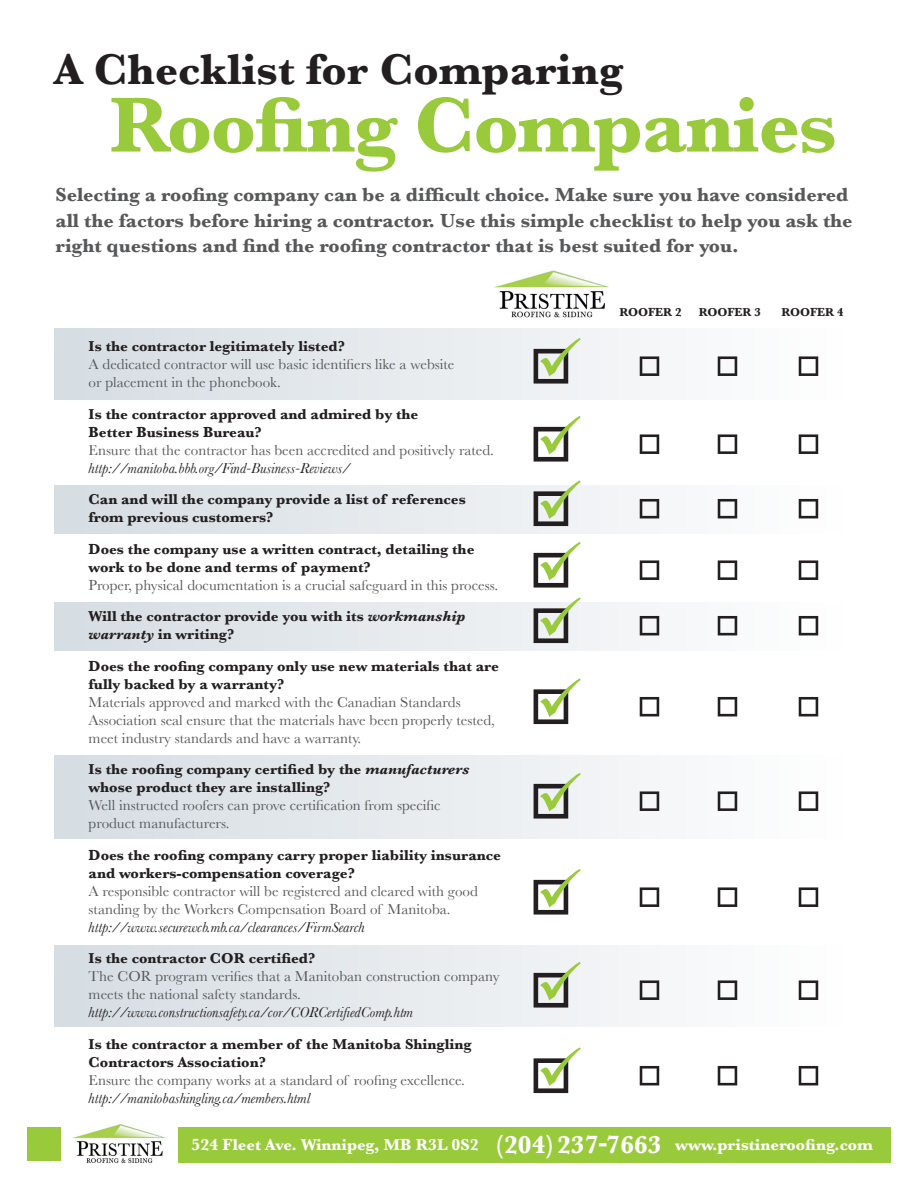
<style>
.page{position:relative;width:918px;height:1188px;background:#fff}
.page>*{position:absolute;margin:0;border:0;box-sizing:border-box;transform-origin:0 0}
.t1{font:700 81px "Baskerville";letter-spacing:-.02em;color:#99ca3b}
.t2{font:700 45px "Baskerville";color:#231f20}
.t3{font:700 19.8px/25.5px "Baskerville";color:#57585a}
.t4{font:700 16.5px "Baskerville";color:#fff}
.t5{font:15px/18px "Baskerville";color:#57585a}
.t6{font:700 15px/18px "Baskerville";color:#231f20}
.t7{font:italic 15px "Baskerville";color:#231f20}
.t8{font:700 12px "Baskerville";color:#231f20}
.s1{font-weight:700;color:#231f20}
.s2{font-weight:700;font-style:italic;color:#231f20}
.s3{font-style:italic}
.s4{font-size:25.5px}
</style>
<div class="page">
<img style="left:494px;top:270px;width:115px;height:48px">
<img style="left:73px;top:1124px;width:93px;height:39px">
<div style="left:27px;top:1127px;width:33px;height:34px;background:#99ca3b"></div>
<div style="left:178px;top:1127px;width:713px;height:36px;background:#99ca3b"></div>
<div style="left:54px;top:945px;width:790px;height:82px;background:linear-gradient(to right,#d6dde3,#fefefe)"></div>
<div style="left:54px;top:755px;width:790px;height:84px;background:linear-gradient(to right,#d6dde3,#fefefe)"></div>
<div style="left:54px;top:602px;width:790px;height:49px;background:linear-gradient(to right,#d6dde3,#fefefe)"></div>
<div style="left:54px;top:485px;width:790px;height:49px;background:linear-gradient(to right,#d6dde3,#fefefe)"></div>
<div style="left:54px;top:328px;width:790px;height:72px;background:linear-gradient(to right,#d6dde3,#fefefe)"></div>
<svg style="left:640px;top:356px;width:19px;height:20px"></svg>
<svg style="left:718px;top:356px;width:19px;height:20px"></svg>
<svg style="left:799px;top:356px;width:19px;height:20px"></svg>
<svg style="left:534px;top:338px;width:47px;height:46px"></svg>
<svg style="left:640px;top:434px;width:19px;height:20px"></svg>
<svg style="left:718px;top:434px;width:19px;height:20px"></svg>
<svg style="left:799px;top:434px;width:19px;height:20px"></svg>
<svg style="left:534px;top:416px;width:47px;height:46px"></svg>
<svg style="left:640px;top:499px;width:19px;height:19px"></svg>
<svg style="left:718px;top:499px;width:19px;height:19px"></svg>
<svg style="left:799px;top:499px;width:19px;height:19px"></svg>
<svg style="left:534px;top:480px;width:47px;height:46px"></svg>
<svg style="left:640px;top:560px;width:19px;height:20px"></svg>
<svg style="left:718px;top:560px;width:19px;height:20px"></svg>
<svg style="left:799px;top:560px;width:19px;height:20px"></svg>
<svg style="left:534px;top:542px;width:47px;height:46px"></svg>
<svg style="left:640px;top:616px;width:19px;height:19px"></svg>
<svg style="left:718px;top:616px;width:19px;height:19px"></svg>
<svg style="left:799px;top:616px;width:19px;height:19px"></svg>
<svg style="left:534px;top:597px;width:47px;height:46px"></svg>
<svg style="left:640px;top:697px;width:19px;height:19px"></svg>
<svg style="left:718px;top:697px;width:19px;height:19px"></svg>
<svg style="left:799px;top:697px;width:19px;height:19px"></svg>
<svg style="left:534px;top:678px;width:47px;height:46px"></svg>
<svg style="left:640px;top:791px;width:19px;height:20px"></svg>
<svg style="left:718px;top:791px;width:19px;height:20px"></svg>
<svg style="left:799px;top:791px;width:19px;height:20px"></svg>
<svg style="left:534px;top:773px;width:47px;height:46px"></svg>
<svg style="left:640px;top:887px;width:19px;height:20px"></svg>
<svg style="left:718px;top:887px;width:19px;height:20px"></svg>
<svg style="left:799px;top:887px;width:19px;height:20px"></svg>
<svg style="left:534px;top:869px;width:47px;height:46px"></svg>
<svg style="left:640px;top:980px;width:19px;height:20px"></svg>
<svg style="left:718px;top:980px;width:19px;height:20px"></svg>
<svg style="left:799px;top:980px;width:19px;height:20px"></svg>
<svg style="left:534px;top:962px;width:47px;height:46px"></svg>
<svg style="left:640px;top:1066px;width:19px;height:19px"></svg>
<svg style="left:718px;top:1066px;width:19px;height:19px"></svg>
<svg style="left:799px;top:1066px;width:19px;height:19px"></svg>
<svg style="left:534px;top:1047px;width:47px;height:46px"></svg>
<h2 class="t2" style="left:54px;top:43px;width:571px">A Checklist for Comparing</h2>
<h1 class="t1" style="left:110px;top:78px;width:729px">Roofing Companies</h1>
<p class="t3" style="left:56px;top:182px;width:799px">Selecting a roofing company can be a difficult choice. Make sure you have considered all the factors before hiring a contractor. Use this simple checklist to help you ask the right questions and find the roofing contractor that is best suited for you.</p>
<p class="t6" style="left:89px;top:337px;width:258px">Is the contractor legitimately listed?</p>
<p class="t5" style="left:89px;top:355px;width:367px">A dedicated contractor will use basic identifiers like a website or placement in the phonebook.</p>
<p class="t6" style="left:89px;top:405px;width:331px">Is the contractor approved and admired by the<br>Better Business Bureau?</p>
<p class="t5" style="left:89px;top:441px;width:407px">Ensure that the contractor has been accredited and positively rated.</p>
<p class="t7" style="left:89px;top:459px;width:263px">http://manitoba.bbb.org/Find-Business-Reviews/</p>
<p class="t6" style="left:89px;top:490px;width:379px">Can and will the company provide a list of references from previous customers?</p>
<p class="t6" style="left:89px;top:540px;width:387px">Does the company use a written contract, detailing the work to be done and terms of payment?</p>
<p class="t5" style="left:89px;top:569px;width:411px;line-height:31.5px">Proper, physical documentation is a crucial safeguard in this process.<br><span class="s1">Will the contractor provide you with its</span> <span class="s2">workmanship</span></p>
<p class="t6" style="left:89px;top:618px;width:412px;line-height:31.5px"><span class="s3">warranty</span> in writing?<br>Does the roofing company only use new materials that are</p>
<p class="t6" style="left:89px;top:675px;width:197px">fully backed by a warranty?</p>
<p class="t5" style="left:89px;top:693px;width:408px">Materials approved and marked with the Canadian Standards<br>Association seal ensure that the materials have been properly tested, meet industry standards and have a warranty.</p>
<p class="t6" style="left:89px;top:760px;width:382px">Is the roofing company certified by the <span class="s3">manufacturers </span>whose product they are installing?</p>
<p class="t5" style="left:89px;top:796px;width:354px">Well instructed roofers can prove certification from specific product manufacturers.</p>
<p class="t6" style="left:89px;top:846px;width:414px">Does the roofing company carry proper liability insurance and workers-compensation coverage?</p>
<p class="t5" style="left:89px;top:882px;width:391px">A responsible contractor will be registered and cleared with good standing by the Workers Compensation Board of Manitoba.</p>
<p class="t7" style="left:89px;top:918px;width:278px">http://www.securewcb.mb.ca/clearances/FirmSearch</p>
<p class="t6" style="left:89px;top:949px;width:228px">Is the contractor COR certified?</p>
<p class="t5" style="left:89px;top:967px;width:412px">The COR program verifies that a Manitoban construction company meets the national safety standards.</p>
<p class="t7" style="left:89px;top:1003px;width:326px">http://www.constructionsafety.ca/cor/CORCertifiedComp.htm</p>
<p class="t6" style="left:89px;top:1035px;width:385px">Is the contractor a member of the Manitoba Shingling<br>Contractors Association?</p>
<p class="t5" style="left:89px;top:1071px;width:378px">Ensure the company works at a standard of roofing excellence.</p>
<p class="t7" style="left:89px;top:1089px;width:223px">http://manitobashingling.ca/members.html</p>
<p class="t8" style="left:619px;top:305px;width:64px">Roo fer 2</p>
<p class="t8" style="left:699px;top:305px;width:64px">Roo fer 3</p>
<p class="t8" style="left:781px;top:305px;width:64px">Roo fer 4</p>
<p class="t4" style="left:192px;top:1135px;width:683px">524 Fleet Ave. Winnipeg, MB R3L 0S2 <span class="s4">(204) 237-7663</span> www.pristineroofing.com</p>
</div>
